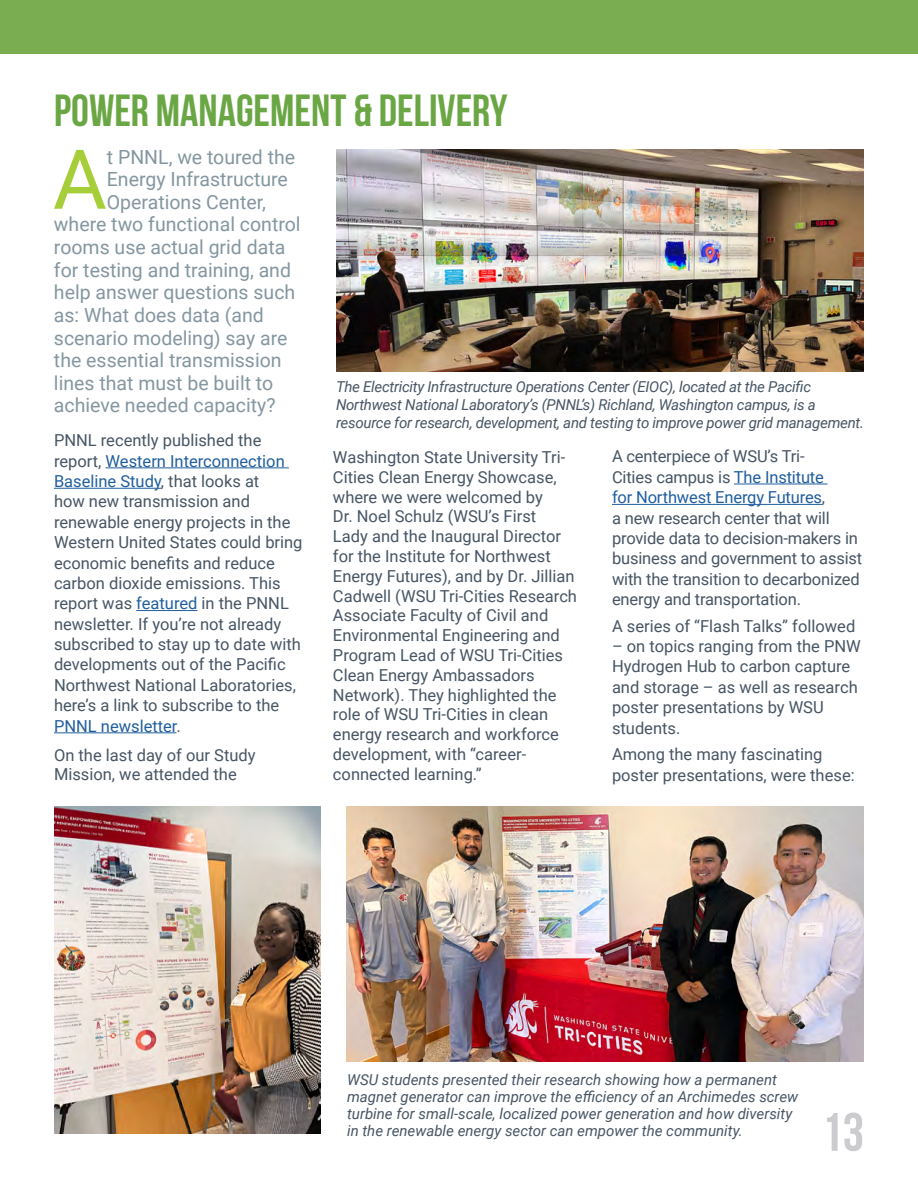
<style>
.page{position:relative;width:918px;height:1188px;background:#fff}
.page>*{position:absolute;margin:0;border:0;box-sizing:border-box;transform-origin:0 0}
.t1{font:82.8px "Roboto";color:#a6ce39}
.t2{font:700 54px "Bebas Neue";color:#cbcbd0}
.t3{font:700 45px "Bebas Neue";color:#6aa744}
.t4{font:19.5px "Roboto";color:#8496a0}
.t5{font:16.5px/20.4px "Roboto";color:#475564}
.t6{font:italic 15px/17.2px "Roboto";letter-spacing:-.01em;color:#475564}
.s1{color:#215e9e}
</style>
<div class="page">
<div style="left:0;top:0;width:918px;height:54px;background:#7aad51"></div>
<hr style="left:106px;top:467px;width:183px;height:1px;background:#215e9e">
<hr style="left:54px;top:488px;width:107px;height:1px;background:#215e9e">
<hr style="left:136px;top:610px;width:61px;height:1px;background:#215e9e">
<hr style="left:54px;top:732px;width:123px;height:1px;background:#215e9e">
<hr style="left:734px;top:484px;width:94px;height:1px;background:#215e9e">
<hr style="left:612px;top:504px;width:210px;height:1px;background:#215e9e">
<img style="left:336px;top:149px;width:528px;height:223px">
<img style="left:54px;top:806px;width:266px;height:328px">
<img style="left:346px;top:806px;width:518px;height:255px">
<h3 class="t3" style="left:54px;top:86px;width:455px">POWER MANAGEMENT &amp; DELIVERY</h3>
<h1 class="t1" style="left:53px;top:121px;width:55px">A</h1>
<p class="t4" style="left:107px;top:143px;width:190px">t PNNL, we toured the</p>
<p class="t4" style="left:107px;top:166px;width:183px">Energy Infrastructure</p>
<p class="t4" style="left:107px;top:188px;width:161px">Operations Center,</p>
<p class="t4" style="left:54px;top:211px;width:248px">where two functional control</p>
<p class="t4" style="left:54px;top:233px;width:233px">rooms use actual grid data</p>
<p class="t4" style="left:54px;top:256px;width:239px">for testing and training, and</p>
<p class="t4" style="left:54px;top:279px;width:243px">help answer questions such</p>
<p class="t4" style="left:54px;top:301px;width:211px">as: What does data (and</p>
<p class="t4" style="left:54px;top:324px;width:235px">scenario modeling) say are</p>
<p class="t4" style="left:54px;top:347px;width:229px">the essential transmission</p>
<p class="t4" style="left:54px;top:369px;width:221px">lines that must be built to</p>
<p class="t4" style="left:54px;top:392px;width:223px">achieve needed capacity?</p>
<p class="t5" style="left:54px;top:430px;width:250px">PNNL recently published the report, <span class="s1">Western Interconnection<br>Baseline Study</span>, that looks at<br>how new transmission and renewable energy projects in the<br>Western United States could bring economic benefits and reduce carbon dioxide emissions. This report was <span class="s1">featured</span> in the PNNL newsletter. If you’re not already subscribed to stay up to date with developments out of the Pacific<br>Northwest National Laboratories, here’s a link to subscribe to the<br><span class="s1">PNNL newsletter</span>.</p>
<p class="t5" style="left:54px;top:744px;width:203px;line-height:20px">On the last day of our Study<br>Mission, we attended the</p>
<p class="t6" style="left:336px;top:377px;width:530px;line-height:18px">The Electricity Infrastructure Operations Center (EIOC), located at the Pacific<br>Northwest National Laboratory’s (PNNL’s) Richland, Washington campus, is a resource for research, development, and testing to improve power grid management.</p>
<p class="t5" style="left:333px;top:447px;width:246px;line-height:19.8px">Washington State University Tri-<br>Cities Clean Energy Showcase, where we were welcomed by<br>Dr. Noel Schulz (WSU’s First<br>Lady and the Inaugural Director for the Institute for Northwest<br>Energy Futures), and by Dr. Jillian<br>Cadwell (WSU Tri-Cities Research<br>Associate Faculty of Civil and<br>Environmental Engineering and<br>Program Lead of WSU Tri-Cities<br>Clean Energy Ambassadors<br>Network). They highlighted the role of WSU Tri-Cities in clean energy research and workforce development, with “career&shy;connected learning.”</p>
<p class="t5" style="left:612px;top:446px;width:252px">A centerpiece of WSU’s Tri-<br>Cities campus is <span class="s1">The Institute<br>for Northwest Energy Futures</span>,<br>a new research center that will provide data to decision-makers in business and government to assist with the transition to decarbonized energy and transportation.</p>
<p class="t5" style="left:612px;top:615px;width:245px">A series of “Flash Talks” followed</p>
<p class="t5" style="left:612px;top:635px;width:250px">– on topics ranging from the PNW<br>Hydrogen Hub to carbon capture and storage – as well as research poster presentations by WSU students.</p>
<p class="t5" style="left:612px;top:743px;width:244px">Among the many fascinating poster presentations, were these:</p>
<p class="t6" style="left:347px;top:1070px;width:453px">WSU students presented their research showing how a permanent magnet generator can improve the efficiency of an Archimedes screw turbine for small-scale, localized power generation and how diversity in the renewable energy sector can empower the community.</p>
<h2 class="t2" style="left:821px;top:1103px;width:44px">13</h2>
</div>
